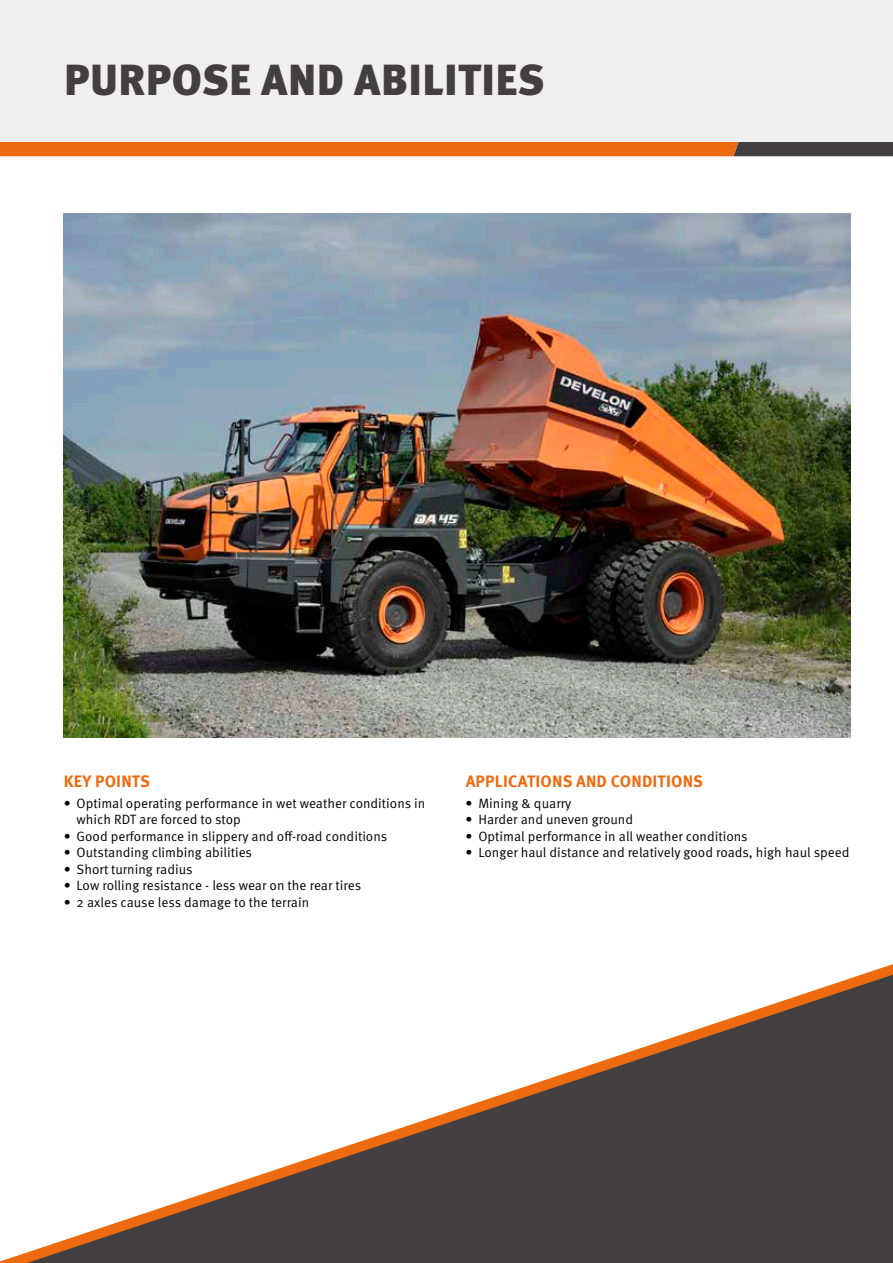
<style>
.page{position:relative;width:893px;height:1263px;background:#fff}
.page>*{position:absolute;margin:0;border:0;box-sizing:border-box;transform-origin:0 0}
.t1{font:900 43.5px "Meta Pro";letter-spacing:.01em;color:#423f41}
.t2{font:700 16.5px "Meta Pro";letter-spacing:.01em;color:#ed6a0f}
.t3{font:13.5px/16.5px "Meta Pro Norm";color:#000}
</style>
<div class="page">
<svg style="left:0;top:141px;width:893px;height:15px;background:#d16b26"></svg>
<div style="left:0;top:0;width:893px;height:141px;background:#efefef"></div>
<svg style="left:0;top:964px;width:893px;height:299px"></svg>
<img style="left:63px;top:213px;width:787px;height:525px">
<h1 class="t1" style="left:64px;top:45px;width:482px">PURPOSE AND ABILITIES</h1>
<p class="t2" style="left:64px;top:768px;width:88px">KEY POINTS</p>
<p class="t3" style="left:77px;top:794px;width:350px;text-indent:-13px">• Optimal operating performance in wet weather conditions in which RDT are forced to stop</p>
<p class="t3" style="left:64px;top:827px;width:325px">• Good performance in slippery and off-road conditions</p>
<p class="t3" style="left:64px;top:844px;width:190px">• Outstanding climbing abilities</p>
<p class="t3" style="left:64px;top:860px;width:130px">• Short turning radius</p>
<p class="t3" style="left:64px;top:877px;width:299px">• Low rolling resistance - less wear on the rear tires</p>
<p class="t3" style="left:64px;top:893px;width:247px">• 2 axles cause less damage to the terrain</p>
<p class="t2" style="left:466px;top:768px;width:239px">APPLICATIONS AND CONDITIONS</p>
<p class="t3" style="left:466px;top:794px;width:107px">• Mining &amp; quarry</p>
<p class="t3" style="left:466px;top:811px;width:169px">• Harder and uneven ground</p>
<p class="t3" style="left:466px;top:827px;width:284px">• Optimal performance in all weather conditions</p>
<p class="t3" style="left:466px;top:844px;width:385px">• Longer haul distance and relatively good roads, high haul speed</p>
</div>
